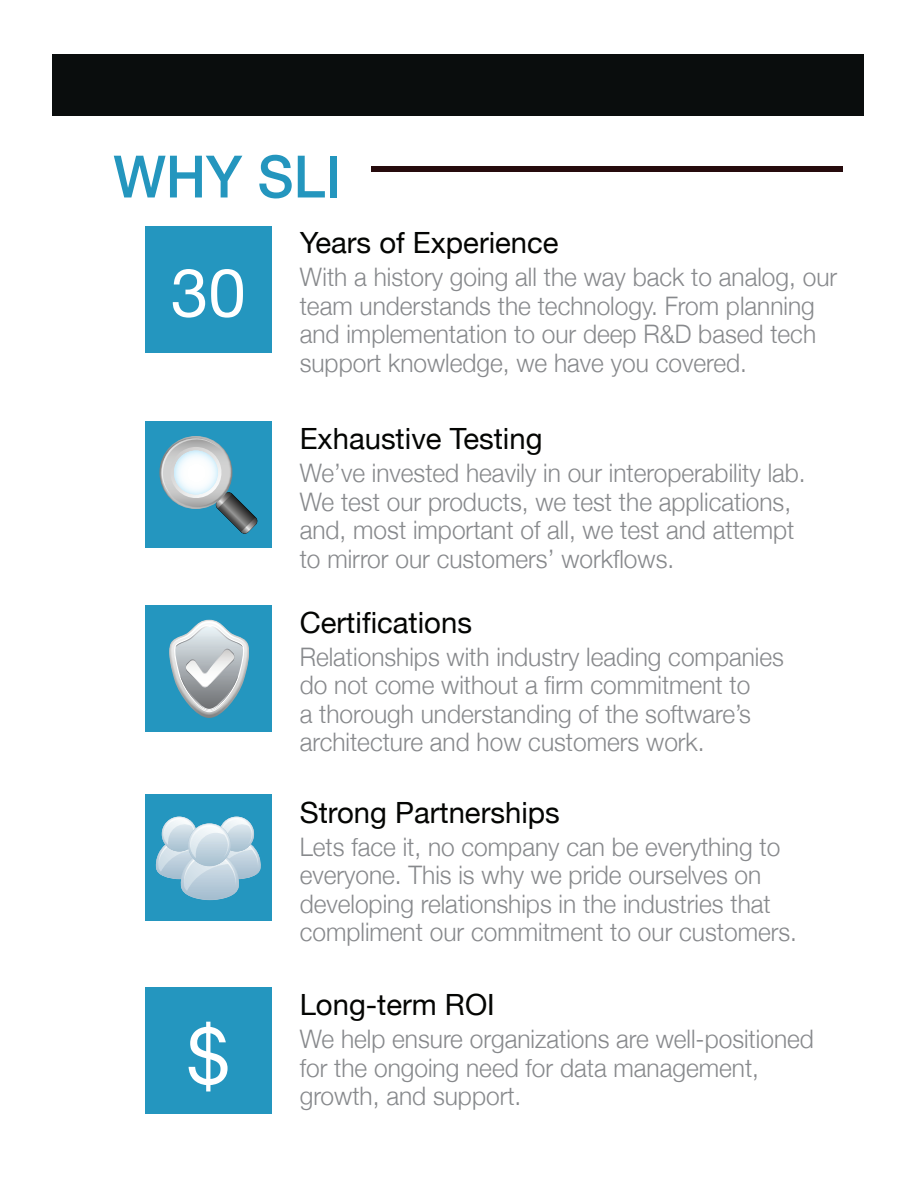
<style>
.page{position:relative;width:918px;height:1188px;background:#fff}
.page>*{position:absolute;margin:0;border:0;box-sizing:border-box;transform-origin:0 0}
.t1{font:78px "Helvetica Neue";color:#fff}
.t2{font:67.5px "Helvetica Neue";color:#fff}
.t3{font:500 58.5px "Helvetica Neue";color:#2496be;scale:.95 1}
.t4{font:29.25px "Helvetica Neue";color:#040503}
.t5{font:300 25.5px/28.5px "Helvetica Neue";color:#87898c;scale:.96 1}
</style>
<div class="page">
<div style="left:52px;top:51px;width:814px;height:65px;background:#0a0d0d"></div>
<div style="left:372px;top:167px;width:471px;height:5px;background:#260b0d"></div>
<div style="left:145px;top:227px;width:127px;height:126px;background:#2496bf"></div>
<div style="left:145px;top:605px;width:127px;height:126px;background:#2496bf"></div>
<div style="left:145px;top:795px;width:127px;height:126px;background:#2496bf"></div>
<div style="left:145px;top:421px;width:127px;height:127px;background:#2496bf"></div>
<div style="left:145px;top:987px;width:127px;height:127px;background:#2496bf"></div>
<svg style="left:160px;top:438px;width:98px;height:96px"></svg>
<svg style="left:155px;top:818px;width:106px;height:82px"></svg>
<svg style="left:169px;top:620px;width:80px;height:98px"></svg>
<h3 class="t3" style="left:113px;top:130px;width:241px">WHY SLI</h3>
<h2 class="t2" style="left:171px;top:244px;width:77px">30</h2>
<h1 class="t1" style="left:187px;top:1000px;width:45px">$</h1>
<p class="t4" style="left:300px;top:222px;width:260px">Years of Experience</p>
<p class="t5" style="left:300px;top:261px;width:561px">With a history going all the way back to analog, our team understands the technology. From planning and implementation to our deep R&amp;D based tech support knowledge, we have you covered.</p>
<p class="t4" style="left:300px;top:418px;width:244px">Exhaustive Testing</p>
<p class="t5" style="left:300px;top:457px;width:529px">We’ve invested heavily in our interoperability lab.<br>We test our products, we test the applications, and, most important of all, we test and attempt to mirror our customers’ workflows.</p>
<p class="t4" style="left:300px;top:601px;width:174px">Certifications</p>
<p class="t5" style="left:300px;top:641px;width:506px">Relationships with industry leading companies do not come without a firm commitment to<br>a thorough understanding of the software’s architecture and how customers work.</p>
<p class="t4" style="left:300px;top:791px;width:262px">Strong Partnerships</p>
<p class="t5" style="left:300px;top:831px;width:520px">Lets face it, no company can be everything to everyone. This is why we pride ourselves on developing relationships in the industries that compliment our commitment to our customers.</p>
<p class="t4" style="left:300px;top:983px;width:197px">Long-term ROI</p>
<p class="t5" style="left:300px;top:1023px;width:537px">We help ensure organizations are well-positioned for the ongoing need for data management, growth, and support.</p>
</div>
